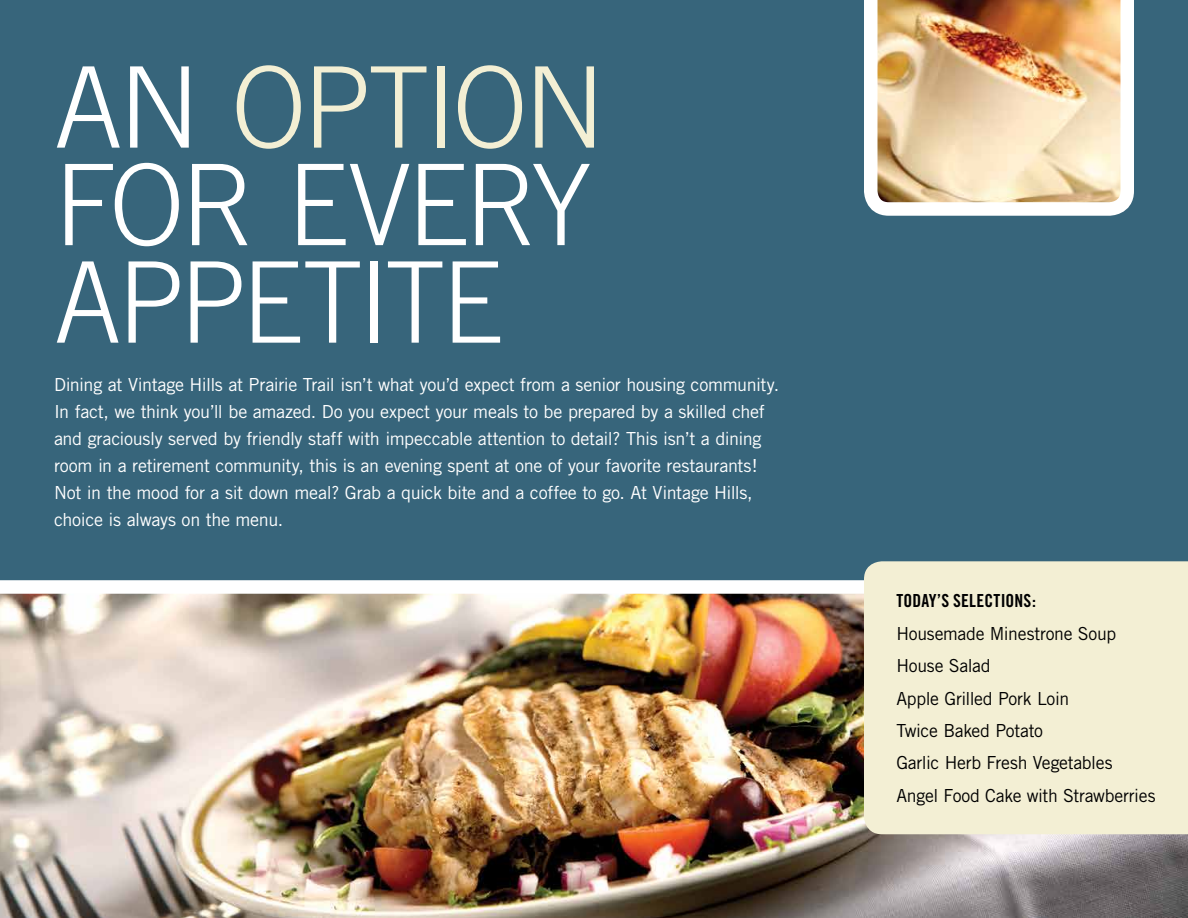
<style>
.page{position:relative;width:1188px;height:918px;background:#fff}
.page>*{position:absolute;margin:0;border:0;box-sizing:border-box;transform-origin:0 0}
.t1{font:300 112.5px/97.5px "Trade Gothic";letter-spacing:-.035em;color:#fff;text-align:justify}
.t2{font:18px/27px "Trade Gothic";letter-spacing:-.02em;color:#fff}
.t3{font:18px/32.4px "Trade Gothic";letter-spacing:-.015em;color:#000}
.t4{font:18px "Trade Gothic Bold Cond Twenty";letter-spacing:.01em;color:#000}
.s1{color:#f3efd4}
</style>
<div class="page">
<img style="left:0;top:594px;width:1188px;height:324px">
<div style="left:0;top:0;width:1188px;height:594px;background:#37657b"></div>
<div style="left:864px;top:561px;width:324px;height:273px;background:#f3efd4"></div>
<img style="left:864px;top:0;width:270px;height:216px">
<h1 class="t1" style="left:54px;top:57px;width:553px">AN <span class="s1">OPTION </span>FOR EVERY APPETITE</h1>
<p class="t2" style="left:54px;top:371px;width:727px">Dining at Vintage Hills at Prairie Trail isn’t what you’d expect from a senior housing community.<br>In fact, we think you’ll be amazed. Do you expect your meals to be prepared by a skilled chef and graciously served by friendly staff with impeccable attention to detail? This isn’t a dining room in a retirement community, this is an evening spent at one of your favorite restaurants!<br>Not in the mood for a sit down meal? Grab a quick bite and a coffee to go. At Vintage Hills, choice is always on the menu.</p>
<p class="t4" style="left:896px;top:590px;width:141px">TODAY’S SELECTIONS:</p>
<p class="t3" style="left:896px;top:617px;width:261px">Housemade Minestrone Soup<br>House Salad<br>Apple Grilled Pork Loin<br>Twice Baked Potato<br>Garlic Herb Fresh Vegetables<br>Angel Food Cake with Strawberries</p>
</div>
